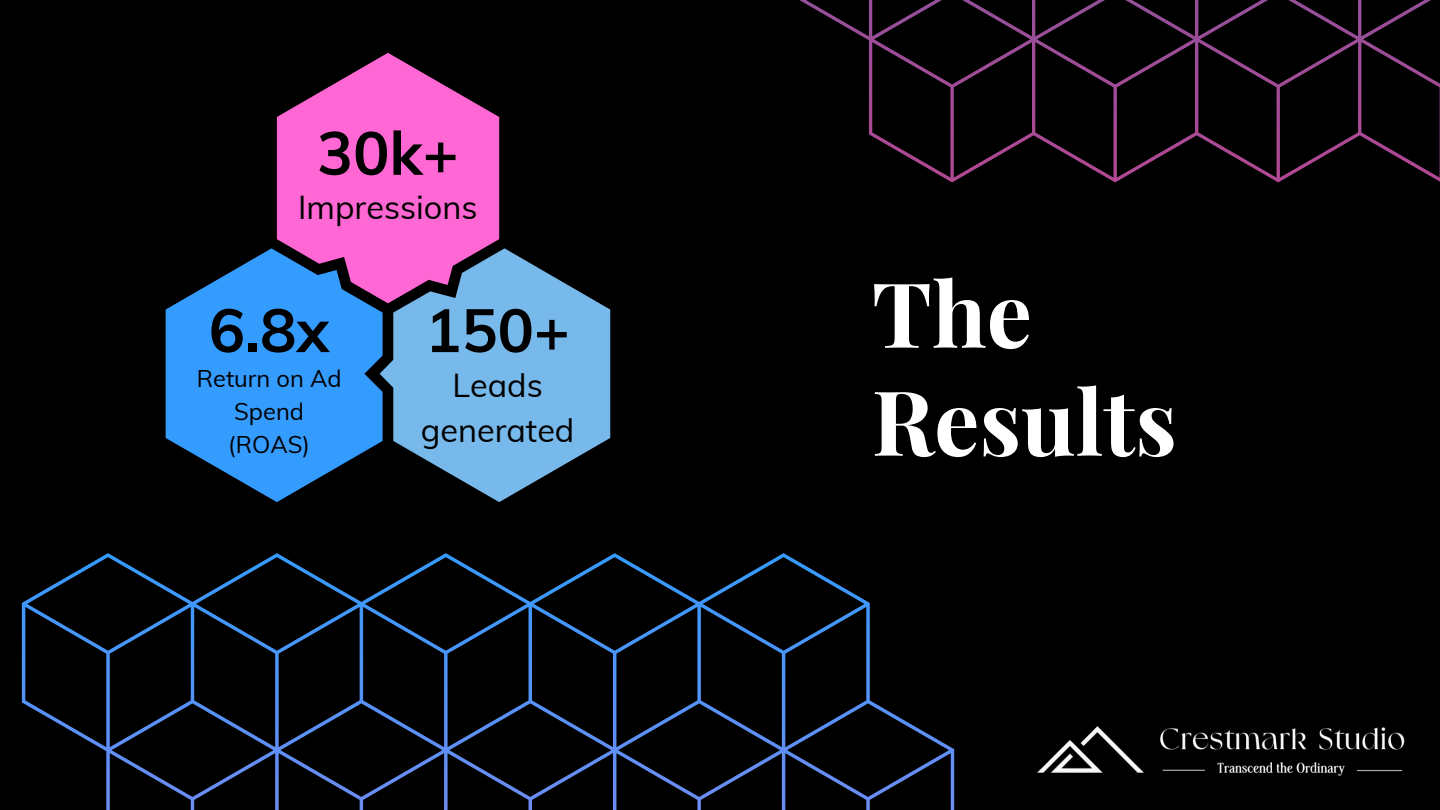
<style>
.page{position:relative;width:1440px;height:810px;background:#000}
.page>*{position:absolute;margin:0;border:0;box-sizing:border-box;transform-origin:0 0}
.t1{font:700 90px/108px "Playfair Display";color:#fff}
.t2{font:700 60.3px "Muli";color:#000}
.t3{font:32.5px/45.2px "Muli";color:#000;text-align:center}
.t4{font:23.6px/32.9px "Muli";color:#000;text-align:center}
</style>
<div class="page">
<svg style="left:799px;top:0;width:641px;height:182px"></svg>
<svg style="left:22px;top:553px;width:932px;height:257px"></svg>
<svg style="left:277px;top:53px;width:222px;height:195px;fill:#ff68d4"></svg>
<svg style="left:383px;top:248px;width:227px;height:254px;fill:#78b9eb"></svg>
<svg style="left:166px;top:248px;width:217px;height:254px;fill:#349bff"></svg>
<img style="left:1037px;top:726px;width:368px;height:50px">
<h2 class="t2" style="left:317px;top:114px;width:143px">30k+</h2>
<h3 class="t3" style="left:298px;top:185px;width:181px">Impressions</h3>
<h2 class="t2" style="left:209px;top:292px;width:122px">6.8x</h2>
<p class="t4" style="left:197px;top:362px;width:146px">Return on Ad<br>Spend (ROAS)</p>
<h2 class="t2" style="left:425px;top:292px;width:146px">150+</h2>
<h3 class="t3" style="left:421px;top:362px;width:155px">Leads generated</h3>
<p class="t1" style="left:872px;top:256px;width:307px">The<br>Results</p>
</div>
